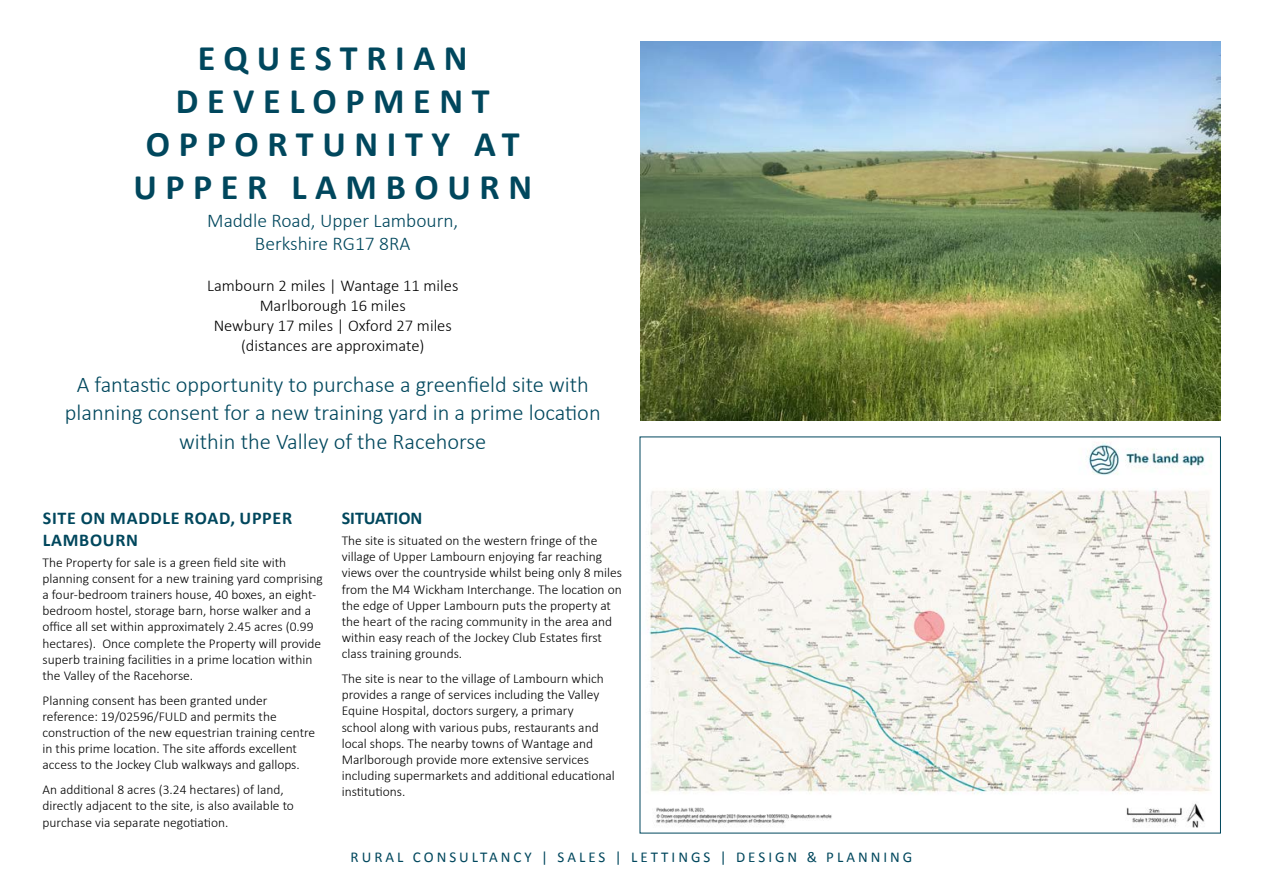
<style>
.page{position:relative;width:1263px;height:893px;background:#fff}
.page>*{position:absolute;margin:0;border:0;box-sizing:border-box;transform-origin:0 0}
.t1{font:700 36px/43.2px "Calibri";letter-spacing:.24em;color:#00475d;text-align:center}
.t2{font:300 22.5px/28.5px "Calibri";color:#00475d;text-align:center}
.t3{font:300 19.5px/23.4px "Calibri";color:#00475d;text-align:center}
.t4{font:700 18px/21.6px "Calibri";letter-spacing:.04em;color:#00475d}
.t5{font:700 18px "Calibri";color:#00475d}
.t6{font:300 16.5px/19.8px "Calibri";color:#000;text-align:center}
.t7{font:15px "Calibri";letter-spacing:.2em;color:#00475d}
.t8{font:300 13.5px/16.2px "Calibri";color:#000}
</style>
<div class="page">
<img style="left:640px;top:41px;width:580px;height:380px">
<img style="left:647px;top:443px;width:565px;height:385px">
<h1 class="t1" style="left:133px;top:36px;width:400px">EQUESTRIAN<br>DEVELOPMENT<br>OPPORTUNITY AT<br>UPPER LAMBOURN</h1>
<h3 class="t3" style="left:207px;top:208px;width:253px">Maddle Road, Upper Lambourn,<br>Berkshire RG17 8RA</h3>
<p class="t6" style="left:207px;top:275px;width:253px">Lambourn 2 miles | Wantage 11 miles<br>Marlborough 16 miles<br>Newbury 17 miles | Oxford 27 miles (distances are approximate)</p>
<h2 class="t2" style="left:65px;top:369px;width:537px">A fantastic opportunity to purchase a greenfield site with planning consent for a new training yard in a prime location within the Valley of the Racehorse</h2>
<h3 class="t4" style="left:43px;top:508px;width:251px">SITE ON MADDLE ROAD, UPPER<br>LAMBOURN</h3>
<p class="t8" style="left:43px;top:553px;width:282px">The Property for sale is a green field site with planning consent for a new training yard comprising a four-bedroom trainers house, 40 boxes, an eight&shy;bedroom hostel, storage barn, horse walker and a office all set within approximately 2.45 acres (0.99 hectares). Once complete the Property will provide superb training facilities in a prime location within the Valley of the Racehorse.</p>
<p class="t8" style="left:43px;top:691px;width:274px">Planning consent has been granted under reference: 19/02596/FULD and permits the construction of the new equestrian training centre in this prime location. The site affords excellent access to the Jockey Club walkways and gallops.</p>
<p class="t8" style="left:43px;top:781px;width:253px">An additional 8 acres (3.24 hectares) of land, directly adjacent to the site, is also available to purchase via separate negotiation.</p>
<h3 class="t5" style="left:342px;top:507px;width:82px">SITUATION</h3>
<p class="t8" style="left:342px;top:532px;width:282px">The site is situated on the western fringe of the village of Upper Lambourn enjoying far reaching views over the countryside whilst being only 8 miles from the M4 Wickham Interchange. The location on the edge of Upper Lambourn puts the property at the heart of the racing community in the area and within easy reach of the Jockey Club Estates first class training grounds.</p>
<p class="t8" style="left:342px;top:670px;width:274px">The site is near to the village of Lambourn which provides a range of services including the Valley Equine Hospital, doctors surgery, a primary<br>school along with various pubs, restaurants and local shops. The nearby towns of Wantage and Marlborough provide more extensive services including supermarkets and additional educational institutions.</p>
<p class="t7" style="left:351px;top:847px;width:563px">RURAL CONSULTANCY | SALES | LETTINGS | DESIGN &amp; PLANNING</p>
</div>
